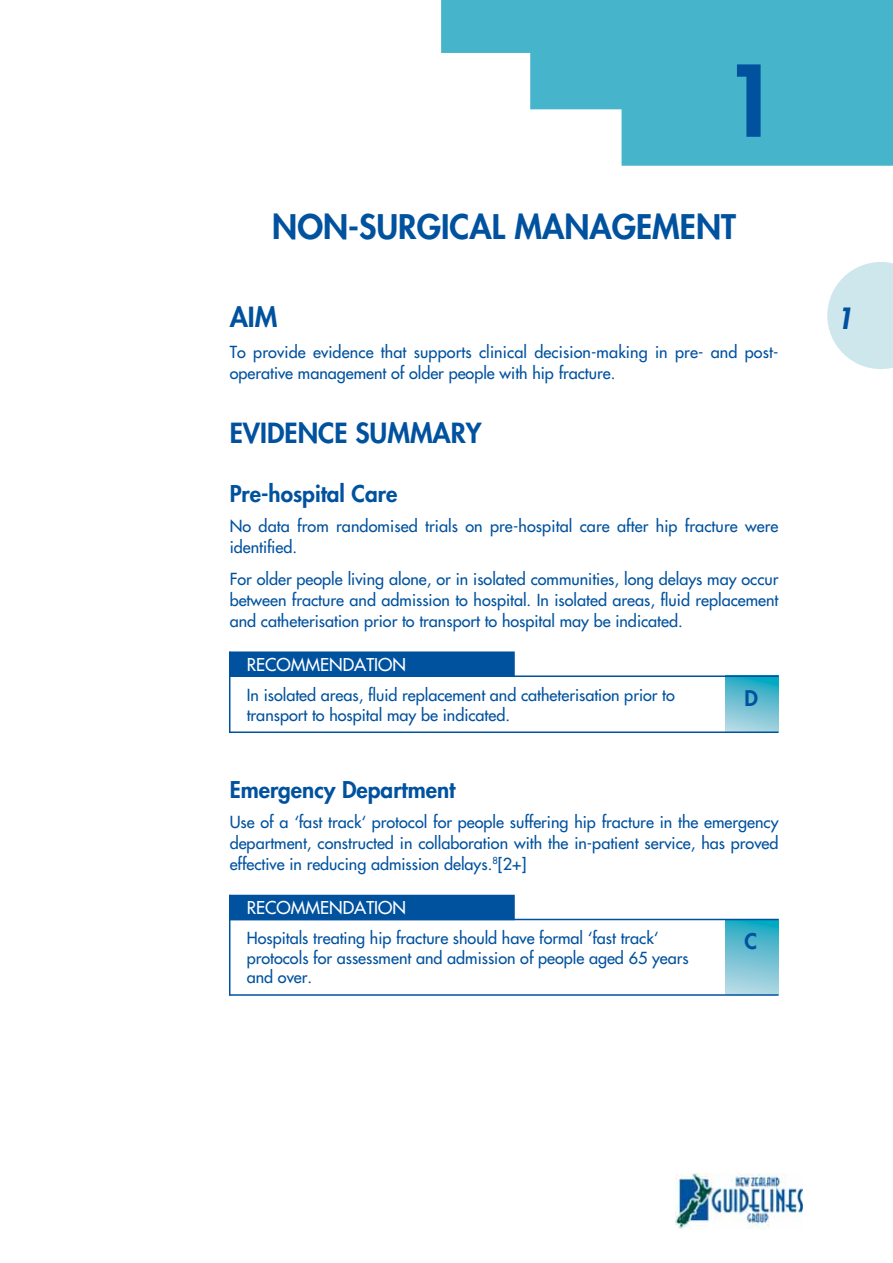
<style>
.page{position:relative;width:893px;height:1263px;background:#fff}
.page>*{position:absolute;margin:0;border:0;box-sizing:border-box;transform-origin:0 0}
.t1{font:800 96px "Futura Maori";color:#00529f}
.t2{font:800 33px "Futura Maori";color:#00529f}
.t3{font:italic 800 28.5px "Futura Maori";color:#00529f}
.t4{font:800 27px "Futura Maori";color:#00529f}
.t5{font:800 22.5px "Futura Maori";color:#00529f}
.t6{font:800 21px "Futura Maori";color:#00529f}
.t7{font:17.25px "Futura Maori";color:#fff}
.t8{font:16.2px/21px "Futura GG Maori";color:#00529f}
.t9{font:16.2px/19.5px "Futura Maori";color:#00529f}
</style>
<div class="page">
<svg style="left:725px;top:677px;width:53px;height:55px;background:#67bed1"></svg>
<svg style="left:725px;top:920px;width:53px;height:74px;background:#6bc0d2"></svg>
<img style="left:675px;top:1174px;width:127px;height:56px">
<svg style="left:441px;top:0;width:451px;height:166px;fill:#46b4ca"></svg>
<div style="left:230px;top:651px;width:284px;height:26px;background:#00529f"></div>
<hr style="left:230px;top:675px;width:548px;height:2px;background:#00529f">
<hr style="left:230px;top:732px;width:548px;height:1px;background:#00529f">
<div style="left:230px;top:895px;width:284px;height:25px;background:#00529f"></div>
<hr style="left:230px;top:919px;width:548px;height:1px;background:#00529f">
<hr style="left:230px;top:994px;width:548px;height:2px;background:#00529f">
<hr style="left:229px;top:651px;width:1px;height:82px;background:#00529f">
<hr style="left:229px;top:895px;width:1px;height:101px;background:#00529f">
<svg style="left:827px;top:262px;width:65px;height:107px"></svg>
<h1 class="t1" style="left:723px;top:46px;width:57px">1</h1>
<h2 class="t2" style="left:272px;top:208px;width:465px">NON-SURGICAL MANAGEMENT</h2>
<h3 class="t4" style="left:230px;top:301px;width:49px">AIM</h3>
<p class="t8" style="left:230px;top:344px;width:550px">To provide evidence that supports clinical decision-making in pre- and post&shy;operative management of older people with hip fracture.</p>
<h3 class="t4" style="left:230px;top:418px;width:253px">EVIDENCE SUMMARY</h3>
<h3 class="t5" style="left:230px;top:481px;width:169px">Pre-hospital Care</h3>
<p class="t8" style="left:230px;top:518px;width:550px">No data from randomised trials on pre-hospital care after hip fracture were identified.</p>
<p class="t8" style="left:230px;top:570px;width:550px;text-align:justify">For older people living alone, or in isolated communities, long delays may occur between fracture and admission to hospital. In isolated areas, fluid replacement and catheterisation prior to transport to hospital may be indicated.</p>
<p class="t7" style="left:247px;top:654px;width:161px">RECOMMENDATION</p>
<p class="t9" style="left:247px;top:688px;width:429px">In isolated areas, fluid replacement and catheterisation prior to</p>
<p class="t6" style="left:744px;top:686px;width:15px">D</p>
<p class="t9" style="left:247px;top:707px;width:265px">transport to hospital may be indicated.</p>
<h3 class="t5" style="left:230px;top:777px;width:227px">Emergency Department</h3>
<p class="t8" style="left:230px;top:813px;width:550px;text-align:justify">Use of a ‘fast track‘ protocol for people suffering hip fracture in the emergency department, constructed in collaboration with the in-patient service, has proved effective in reducing admission delays.<sup>8</sup>[2+]</p>
<p class="t7" style="left:247px;top:898px;width:161px">RECOMMENDATION</p>
<p class="t9" style="left:247px;top:931px;width:413px">Hospitals treating hip fracture should have formal ‘fast track‘</p>
<p class="t6" style="left:744px;top:929px;width:14px">C</p>
<p class="t9" style="left:247px;top:950px;width:443px">protocols for assessment and admission of people aged 65 years and over.</p>
<h3 class="t3" style="left:836px;top:302px;width:18px">1</h3>
</div>
